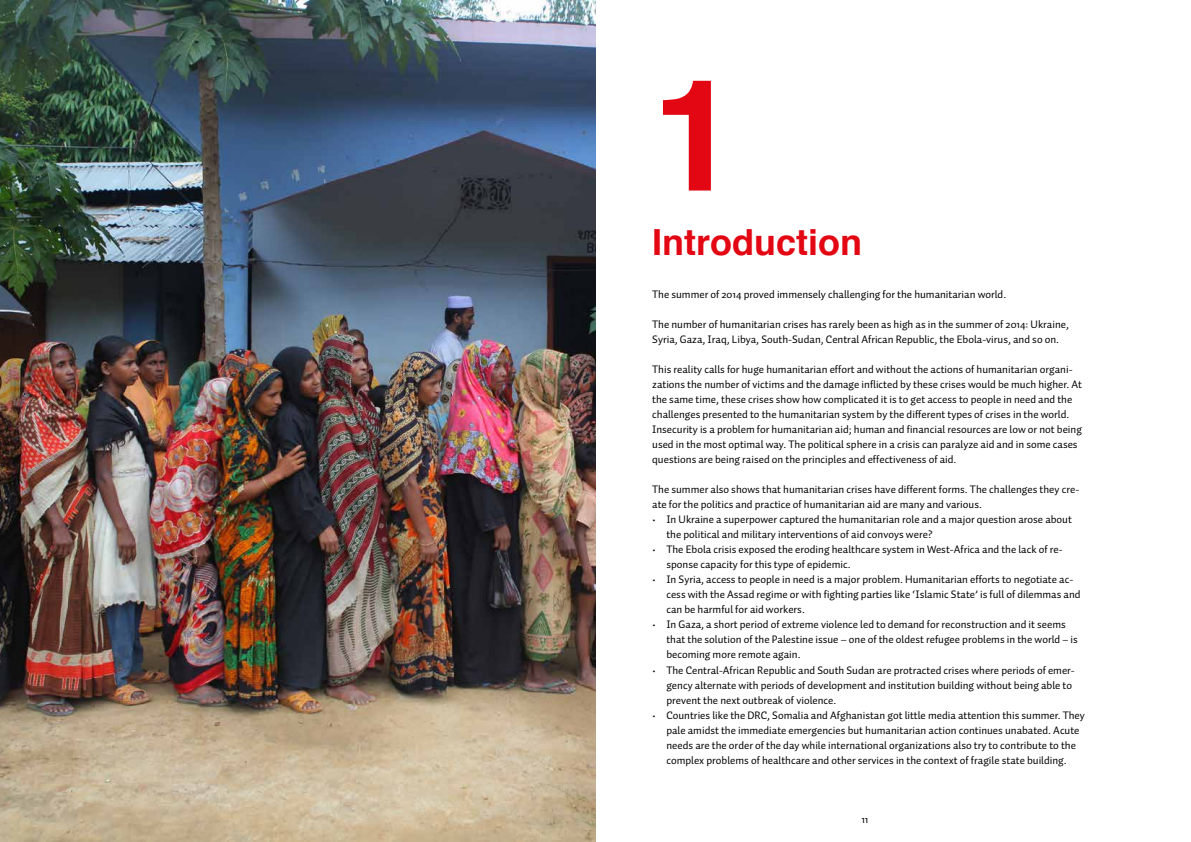
<style>
.page{position:relative;width:1191px;height:842px;background:#fff}
.page>*{position:absolute;margin:0;border:0;box-sizing:border-box;transform-origin:0 0}
.t1{font:700 155px "Helvetica";color:#e30613}
.t2{font:700 36px "Helvetica";color:#e30613}
.t3{font:11px/15px "Auto 1";color:#000}
</style>
<div class="page">
<img style="left:0;top:1px;width:595px;height:841px">
<h1 class="t1" style="left:652px;top:71px;width:88px">1</h1>
<h2 class="t2" style="left:652px;top:227px;width:211px">Introduction</h2>
<p class="t3" style="left:652px;top:287px;width:355px">The summer of 2014 proved immensely challenging for the humanitarian world.</p>
<p class="t3" style="left:652px;top:317px;width:418px">The number of humanitarian crises has rarely been as high as in the summer of 2014: Ukraine,<br>Syria, Gaza, Iraq, Libya, South-Sudan, Central African Republic, the Ebola-virus, and so on.</p>
<p class="t3" style="left:652px;top:362px;width:431px">This reality calls for huge humanitarian effort and without the actions of humanitarian organi&shy;zations the number of victims and the damage inflicted by these crises would be much higher. At the same time, these crises show how complicated it is to get access to people in need and the challenges presented to the humanitarian system by the different types of crises in the world.<br>Insecurity is a problem for humanitarian aid; human and financial resources are low or not being used in the most optimal way. The political sphere in a crisis can paralyze aid and in some cases questions are being raised on the principles and effectiveness of aid.</p>
<p class="t3" style="left:652px;top:482px;width:428px">The summer also shows that humanitarian crises have different forms. The challenges they cre&shy;ate for the politics and practice of humanitarian aid are many and various.</p>
<p class="t3" style="left:666px;top:512px;width:407px;text-indent:-14px">• In Ukraine a superpower captured the humanitarian role and a major question arose about the political and military interventions of aid convoys were?</p>
<p class="t3" style="left:666px;top:542px;width:398px;text-indent:-14px">• The Ebola crisis exposed the eroding healthcare system in West-Africa and the lack of re&shy;sponse capacity for this type of epidemic.</p>
<p class="t3" style="left:666px;top:572px;width:416px;text-indent:-14px">• In Syria, access to people in need is a major problem. Humanitarian efforts to negotiate ac&shy;cess with the Assad regime or with fighting parties like ‘Islamic State’ is full of dilemmas and can be harmful for aid workers.</p>
<p class="t3" style="left:666px;top:617px;width:413px;text-indent:-14px">• In Gaza, a short period of extreme violence led to demand for reconstruction and it seems that the solution of the Palestine issue – one of the oldest refugee problems in the world – is becoming more remote again.</p>
<p class="t3" style="left:666px;top:662px;width:410px;text-indent:-14px">• The Central-African Republic and South Sudan are protracted crises where periods of emer&shy;gency alternate with periods of development and institution building without being able to prevent the next outbreak of violence.</p>
<p class="t3" style="left:666px;top:707px;width:420px;text-indent:-14px">• Countries like the DRC, Somalia and Afghanistan got little media attention this summer. They pale amidst the immediate emergencies but humanitarian action continues unabated. Acute needs are the order of the day while international organizations also try to contribute to the complex problems of healthcare and other services in the context of fragile state building.</p>
<p class="t3" style="left:861px;top:812px;width:8px">11</p>
</div>
